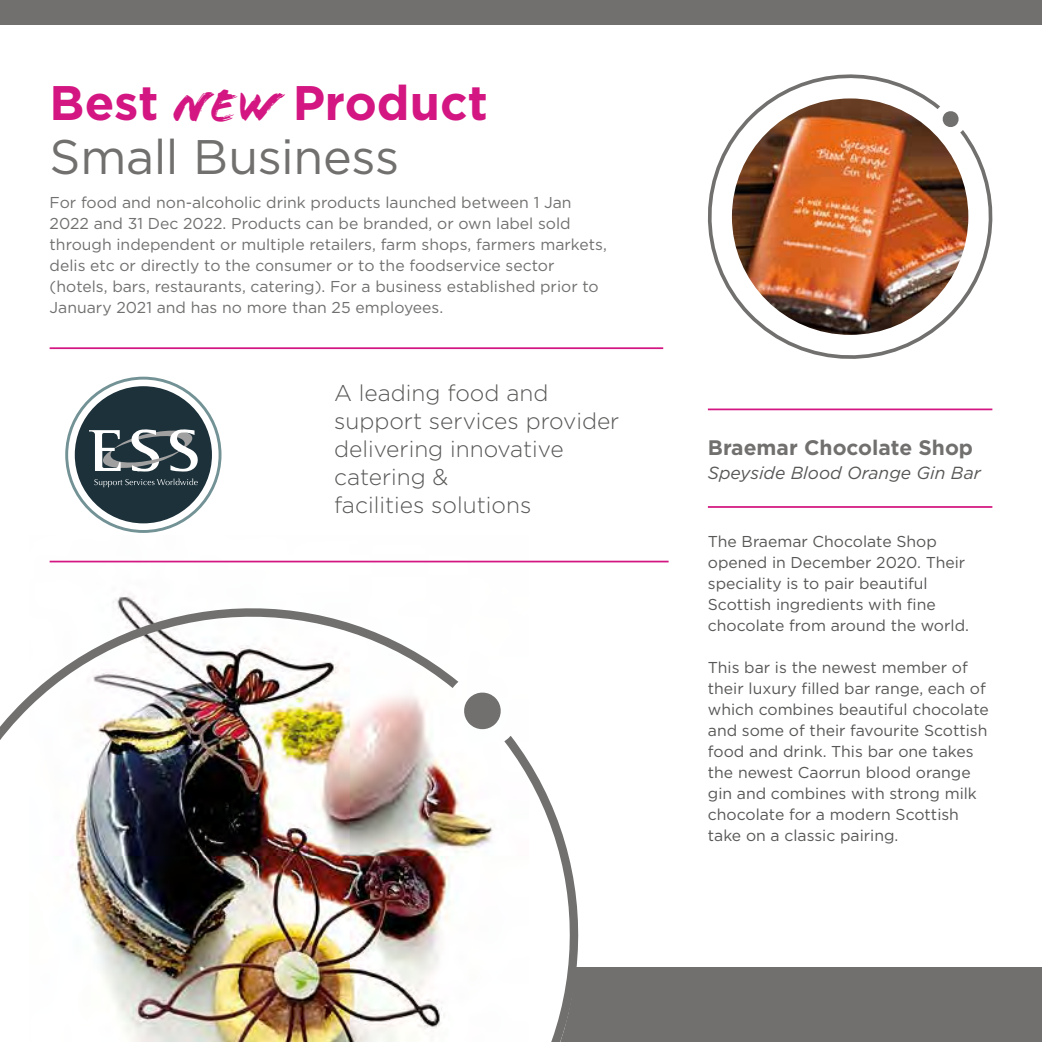
<style>
.page{position:relative;width:1042px;height:1042px;background:#fff}
.page>*{position:absolute;margin:0;border:0;box-sizing:border-box;transform-origin:0 0}
.t1{font:48.48px/54.2px "Gotham";letter-spacing:-.01em;color:#71706f}
.t2{font:300 22.75px/28px "Gotham";color:#575756}
.t3{font:700 21px "Gotham";color:#71706f}
.t4{font:italic 17.5px "Gotham";color:#575756}
.t5{font:15.75px/21px "Gotham";color:#575756}
.t6{font:15.75px/21px "Gotham";color:#71706f}
.s1{font-weight:700;color:#d31681}
.s2{font-family:"Flood Std";color:#d31681}
</style>
<div class="page">
<div style="left:0;top:0;width:1042px;height:25px;background:#71706f"></div>
<div style="left:0;top:967px;width:1042px;height:75px;background:#71706f"></div>
<svg style="left:707px;top:74px;width:286px;height:285px"></svg>
<svg style="left:942px;top:110px;width:17px;height:18px"></svg>
<img style="left:732px;top:98px;width:236px;height:237px;border-radius:118px">
<img style="left:0;top:596px;width:579px;height:446px">
<svg style="left:462px;top:691px;width:40px;height:40px"></svg>
<hr style="left:50px;top:347px;width:613px;height:2px;background:#d31681">
<hr style="left:708px;top:408px;width:284px;height:2px;background:#d31681">
<hr style="left:708px;top:506px;width:284px;height:2px;background:#d31681">
<hr style="left:50px;top:561px;width:618px;height:1px;background:#d31681">
<svg style="left:65px;top:377px;width:156px;height:156px"></svg>
<h1 class="t1" style="left:50px;top:75px;width:440px"><span class="s1">Best</span> <span class="s2">NEW</span> <span class="s1">Product<br></span>Small Business</h1>
<p class="t6" style="left:50px;top:191px;width:559px">For food and non-alcoholic drink products launched between 1 Jan 2022 and 31 Dec 2022. Products can be branded, or own label sold through independent or multiple retailers, farm shops, farmers markets, delis etc or directly to the consumer or to the foodservice sector (hotels, bars, restaurants, catering). For a business established prior to January 2021 and has no more than 25 employees.</p>
<h2 class="t2" style="left:334px;top:379px;width:287px">A leading food and support services provider delivering innovative catering &amp;<br>facilities solutions</h2>
<h3 class="t3" style="left:708px;top:435px;width:267px">Braemar Chocolate Shop</h3>
<p class="t4" style="left:708px;top:463px;width:274px">Speyside Blood Orange Gin Bar</p>
<p class="t5" style="left:708px;top:531px;width:263px">The Braemar Chocolate Shop opened in December 2020. Their speciality is to pair beautiful<br>Scottish ingredients with fine chocolate from around the world.</p>
<p class="t5" style="left:708px;top:657px;width:282px">This bar is the newest member of their luxury filled bar range, each of which combines beautiful chocolate and some of their favourite Scottish food and drink. This bar one takes the newest Caorrun blood orange gin and combines with strong milk chocolate for a modern Scottish take on a classic pairing.</p>
</div>
